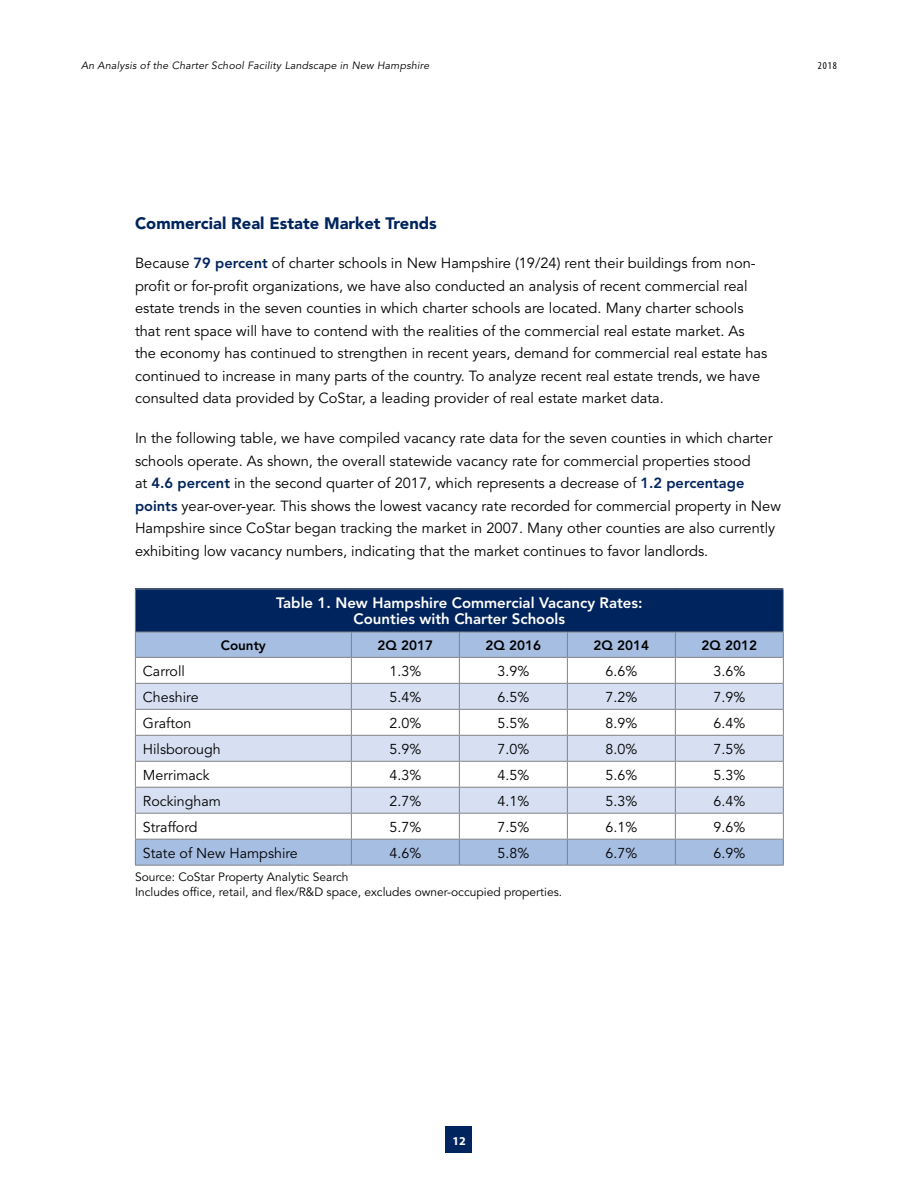
<style>
.page{position:relative;width:918px;height:1188px;background:#fff}
.page>*{position:absolute;margin:0;border:0;box-sizing:border-box;transform-origin:0 0}
.t1{font:900 16.5px "Avenir";color:#00245d}
.t2{font:800 15px/16.5px "Avenir";color:#fff;text-align:center}
.t3{font:14.7px/22.5px "Avenir";color:#000}
.t4{font:14.25px "Avenir";color:#000}
.t5{font:800 13.5px "Avenir";color:#000}
.t6{font:12px/15px "Avenir";color:#000}
.t7{font:700 12px "Myriad Pro";color:#fff}
.t8{font:italic 10.5px "Avenir";letter-spacing:.02em;color:#000}
.t9{font:condensed 10.5px "Myriad Pro";color:#000}
.s1{font-weight:800;color:#00245d}
</style>
<div class="page">
<div style="left:446px;top:1126px;width:26px;height:28px;background:#00245d"></div>
<div style="left:135px;top:589px;width:648px;height:43px;background:#00245d"></div>
<hr style="left:135px;top:589px;width:216px;height:1px;background:#808285">
<hr style="left:135px;top:589px;width:1px;height:43px;background:#808285">
<hr style="left:351px;top:589px;width:108px;height:1px;background:#808285">
<hr style="left:459px;top:589px;width:108px;height:1px;background:#808285">
<hr style="left:567px;top:589px;width:108px;height:1px;background:#808285">
<hr style="left:675px;top:589px;width:109px;height:1px;background:#808285">
<hr style="left:783px;top:589px;width:1px;height:43px;background:#808285">
<svg style="left:135px;top:632px;width:649px;height:233px"></svg>
<hr style="left:135px;top:865px;width:216px;height:1px;background:#808285">
<hr style="left:351px;top:865px;width:108px;height:1px;background:#808285">
<hr style="left:459px;top:865px;width:108px;height:1px;background:#808285">
<hr style="left:567px;top:865px;width:108px;height:1px;background:#808285">
<hr style="left:675px;top:865px;width:109px;height:1px;background:#808285">
<p class="t8" style="left:81px;top:59px;width:350px">An Analysis of the Charter School Facility Landscape in New Hampshire</p>
<p class="t9" style="left:818px;top:60px;width:21px">2018</p>
<p class="t1" style="left:135px;top:213px;width:303px">Commercial Real Estate Market Trends</p>
<p class="t3" style="left:135px;top:252px;width:634px">Because <span class="s1">79 percent</span> of charter schools in New Hampshire (19/24) rent their buildings from non&shy;profit or for-profit organizations, we have also conducted an analysis of recent commercial real estate trends in the seven counties in which charter schools are located. Many charter schools that rent space will have to contend with the realities of the commercial real estate market. As the economy has continued to strengthen in recent years, demand for commercial real estate has continued to increase in many parts of the country. To analyze recent real estate trends, we have consulted data provided by CoStar, a leading provider of real estate market data.</p>
<p class="t3" style="left:135px;top:427px;width:647px">In the following table, we have compiled vacancy rate data for the seven counties in which charter schools operate. As shown, the overall statewide vacancy rate for commercial properties stood<br>at <span class="s1">4.6 percent</span> in the second quarter of 2017, which represents a decrease of <span class="s1">1.2 percentage points</span> year-over-year. This shows the lowest vacancy rate recorded for commercial property in New Hampshire since CoStar began tracking the market in 2007. Many other counties are also currently exhibiting low vacancy numbers, indicating that the market continues to favor landlords.</p>
<p class="t2" style="left:276px;top:594px;width:368px">Table 1. New Hampshire Commercial Vacancy Rates:<br>Counties with Charter Schools</p>
<p class="t5" style="left:221px;top:637px;width:47px">County</p>
<p class="t5" style="left:378px;top:637px;width:57px">2Q 2017</p>
<p class="t5" style="left:486px;top:637px;width:57px">2Q 2016</p>
<p class="t5" style="left:594px;top:637px;width:57px">2Q 2014</p>
<p class="t5" style="left:702px;top:637px;width:57px">2Q 2012</p>
<p class="t4" style="left:143px;top:663px;width:43px">Carroll</p>
<p class="t4" style="left:390px;top:663px;width:33px">1.3%</p>
<p class="t4" style="left:498px;top:663px;width:33px">3.9%</p>
<p class="t4" style="left:606px;top:663px;width:33px">6.6%</p>
<p class="t4" style="left:714px;top:663px;width:33px">3.6%</p>
<p class="t4" style="left:143px;top:689px;width:57px">Cheshire</p>
<p class="t4" style="left:390px;top:689px;width:33px">5.4%</p>
<p class="t4" style="left:498px;top:689px;width:33px">6.5%</p>
<p class="t4" style="left:606px;top:689px;width:33px">7.2%</p>
<p class="t4" style="left:714px;top:689px;width:33px">7.9%</p>
<p class="t4" style="left:143px;top:715px;width:50px">Grafton</p>
<p class="t4" style="left:390px;top:715px;width:33px">2.0%</p>
<p class="t4" style="left:498px;top:715px;width:33px">5.5%</p>
<p class="t4" style="left:606px;top:715px;width:33px">8.9%</p>
<p class="t4" style="left:714px;top:715px;width:33px">6.4%</p>
<p class="t4" style="left:143px;top:741px;width:79px">Hilsborough</p>
<p class="t4" style="left:390px;top:741px;width:33px">5.9%</p>
<p class="t4" style="left:498px;top:741px;width:33px">7.0%</p>
<p class="t4" style="left:606px;top:741px;width:33px">8.0%</p>
<p class="t4" style="left:714px;top:741px;width:33px">7.5%</p>
<p class="t4" style="left:143px;top:767px;width:68px">Merrimack</p>
<p class="t4" style="left:390px;top:767px;width:33px">4.3%</p>
<p class="t4" style="left:498px;top:767px;width:33px">4.5%</p>
<p class="t4" style="left:606px;top:767px;width:33px">5.6%</p>
<p class="t4" style="left:714px;top:767px;width:33px">5.3%</p>
<p class="t4" style="left:143px;top:793px;width:80px">Rockingham</p>
<p class="t4" style="left:390px;top:793px;width:33px">2.7%</p>
<p class="t4" style="left:498px;top:793px;width:33px">4.1%</p>
<p class="t4" style="left:606px;top:793px;width:33px">5.3%</p>
<p class="t4" style="left:714px;top:793px;width:33px">6.4%</p>
<p class="t4" style="left:143px;top:819px;width:56px">Strafford</p>
<p class="t4" style="left:390px;top:819px;width:33px">5.7%</p>
<p class="t4" style="left:498px;top:819px;width:33px">7.5%</p>
<p class="t4" style="left:606px;top:819px;width:33px">6.1%</p>
<p class="t4" style="left:714px;top:819px;width:33px">9.6%</p>
<p class="t4" style="left:143px;top:845px;width:156px">State of New Hampshire</p>
<p class="t4" style="left:390px;top:845px;width:33px">4.6%</p>
<p class="t4" style="left:498px;top:845px;width:33px">5.8%</p>
<p class="t4" style="left:606px;top:845px;width:33px">6.7%</p>
<p class="t4" style="left:714px;top:845px;width:33px">6.9%</p>
<p class="t6" style="left:135px;top:870px;width:429px">Source: CoStar Property Analytic Search<br>Includes office, retail, and flex/R&amp;D space, excludes owner-occupied properties.</p>
<p class="t7" style="left:452px;top:1134px;width:15px">12</p>
</div>
